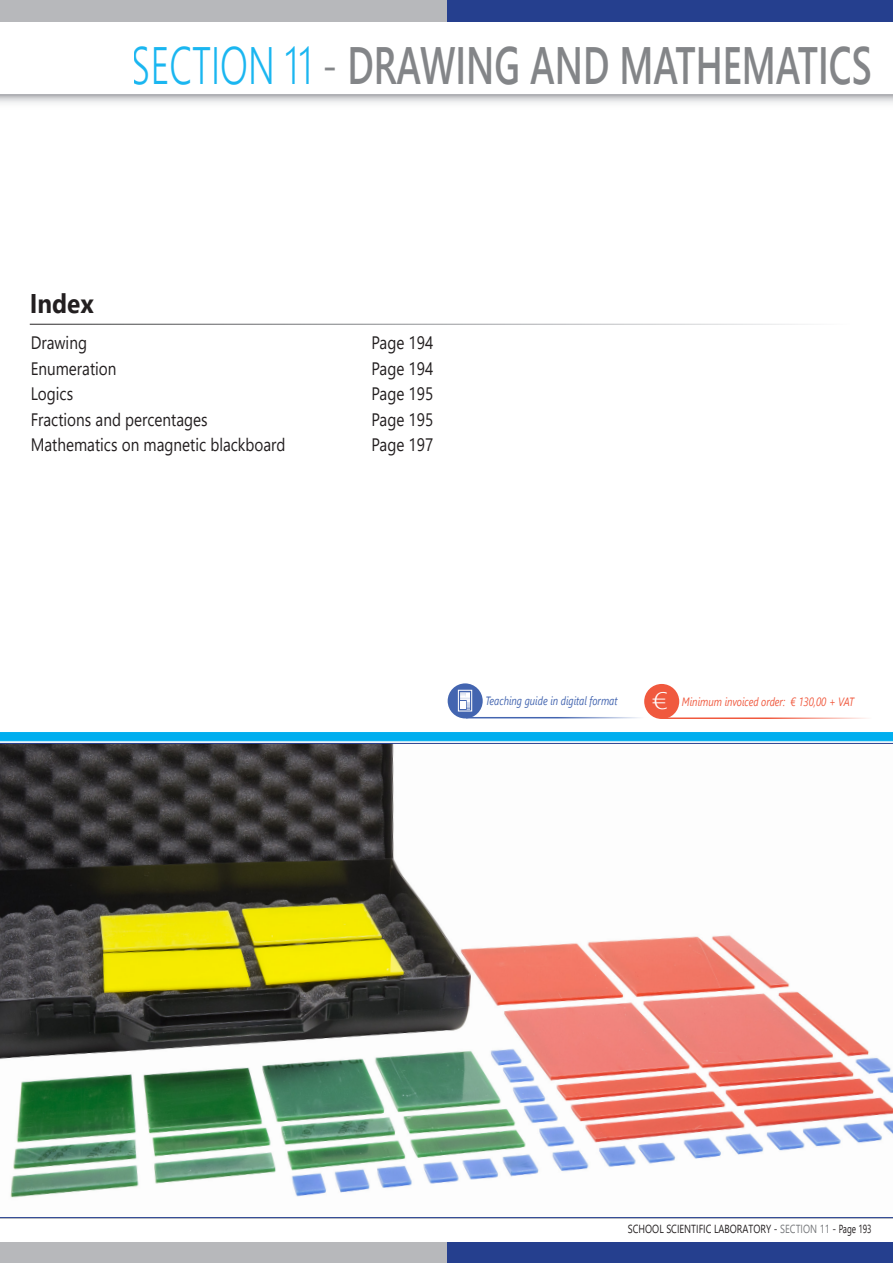
<style>
.page{position:relative;width:893px;height:1263px;background:#fff}
.page>*{position:absolute;margin:0;border:0;box-sizing:border-box;transform-origin:0 0}
.t1{font:600 52.5px "Segoe UI";color:#76787b;scale:.7 1}
.t2{font:700 27px "Segoe UI";color:#231f20;scale:.9 1}
.Argomenti_trattati{font:300 23.7px "Segoe UI";color:#fff;scale:1.38 1}
.t3{font:18px "Segoe UI";color:#231f20;scale:.85 1}
.t4{font:italic 12px "Segoe UI";color:#f0593e;scale:.8 1}
.t5{font:italic 12px "Segoe UI";color:#4365b0;scale:.8 1}
.t6{font:11.7px "Segoe UI";color:#231f20;scale:.8 1}
.s1{font-weight:300;color:#00aeef}
.s2{font-weight:300}
.s3{color:#76787b}
</style>
<div class="page">
<div style="left:446px;top:0;width:447px;height:21px;background:#253f8e"></div>
<div style="left:0;top:0;width:446px;height:21px;background:#b7b8bb"></div>
<div style="left:446px;top:1242px;width:447px;height:21px;background:#253f8e"></div>
<div style="left:0;top:1242px;width:446px;height:21px;background:#b7b8bb"></div>
<hr style="left:0;top:1218px;width:893px;height:1px;background:#76787b">
<svg style="left:0;top:95px;width:893px;height:8px;background:#d6d7d9"></svg>
<svg style="left:0;top:732px;width:893px;height:9px;background:#02aeef"></svg>
<svg style="left:0;top:743px;width:893px;height:475px"></svg>
<div style="left:644px;top:684px;width:35px;height:35px;background:#f0593e;border-radius:50%"></div>
<hr style="left:662px;top:717px;width:210px;height:2px;background:#f0593e">
<svg style="left:448px;top:683px;width:35px;height:35px"></svg>
<hr style="left:466px;top:717px;width:183px;height:1px;background:#4365b0">
<div style="left:458px;top:690px;width:14px;height:21px;border:1px solid #fff"></div>
<svg style="left:460px;top:693px;width:10px;height:17px"></svg>
<h1 class="t1" style="left:132px;top:16px;width:1058px"><span class="s1">SECTION 11</span> <span class="s2">-</span> DRAWING AND MATHEMATICS</h1>
<p class="t2" style="left:30px;top:278px;width:73px">Index</p>
<p class="t3" style="left:31px;top:326px;width:68px">Drawing</p>
<p class="t3" style="left:371px;top:326px;width:74px">Page 194</p>
<p class="t3" style="left:31px;top:351px;width:103px">Enumeration</p>
<p class="t3" style="left:371px;top:351px;width:74px">Page 194</p>
<p class="t3" style="left:31px;top:377px;width:51px">Logics</p>
<p class="t3" style="left:371px;top:377px;width:74px">Page 195</p>
<p class="t3" style="left:31px;top:402px;width:210px">Fractions and percentages</p>
<p class="t3" style="left:371px;top:402px;width:74px">Page 195</p>
<p class="t3" style="left:31px;top:428px;width:301px">Mathematics on magnetic blackboard</p>
<p class="t3" style="left:371px;top:428px;width:74px">Page 197</p>
<p class="t5" style="left:485px;top:690px;width:167px">Teaching guide in digital format</p>
<p class="Argomenti_trattati" style="left:651px;top:678px;width:14px">€</p>
<p class="t4" style="left:682px;top:690px;width:217px">Minimum invoiced order: € 130,00 + VAT</p>
<p class="t6" style="left:628px;top:1217px;width:306px">SCHOOL SCIENTIFIC LABORATORY - <span class="s3">SECTION 11</span> - Page 193</p>
</div>
